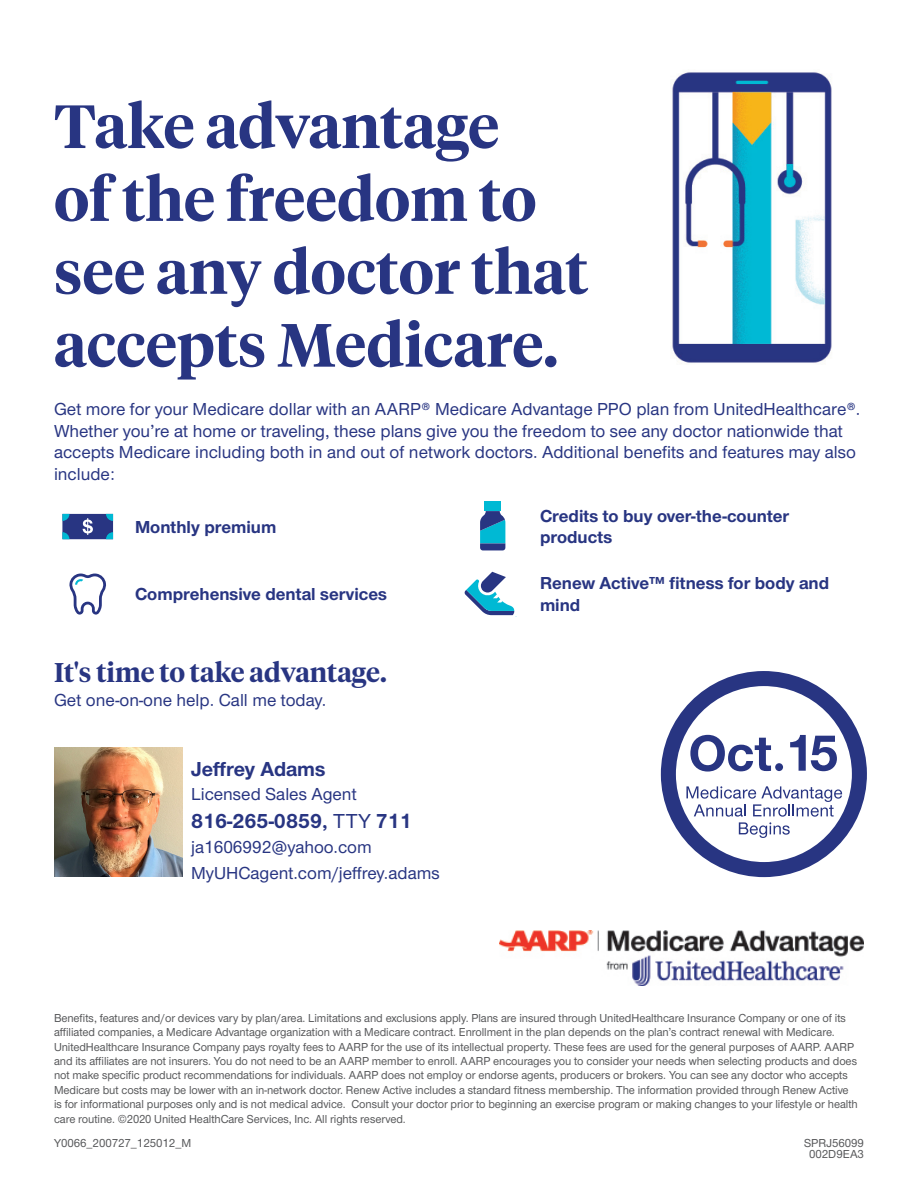
<style>
.page{position:relative;width:918px;height:1188px;background:#fff}
.page>*{position:absolute;margin:0;border:0;box-sizing:border-box;transform-origin:0 0}
.t1{font:600 60.75px/72.9px "UHC Serif Headline";color:#283582}
.t2{font:600 27px "UHC Serif Headline";color:#283582}
.t3{font:700 21px "UHC Sans";color:#283582}
.t4{font:500 18px/21.6px "UHC Sans";color:#283582}
.t5{font:700 18px/21.6px "UHC Sans";color:#283582}
.t6{font:500 12px/14.4px "UHC Sans";letter-spacing:-.005em;color:#57585a}
.s1{font-weight:500}
</style>
<div class="page">
<svg style="left:62px;top:514px;width:51px;height:25px"></svg>
<div style="left:484px;top:501px;width:17px;height:10px;background:#00b9d4"></div>
<svg style="left:480px;top:511px;width:25px;height:39px"></svg>
<svg style="left:69px;top:574px;width:37px;height:41px"></svg>
<svg style="left:464px;top:572px;width:50px;height:43px"></svg>
<svg style="left:668px;top:678px;width:192px;height:192px"></svg>
<div style="left:661px;top:671px;width:206px;height:206px;border:15px solid #283582;border-radius:50%"></div>
<svg style="left:790px;top:735px;width:47px;height:36px"></svg>
<div style="left:775px;top:763px;width:8px;height:8px;background:#283582;border-radius:50%"></div>
<svg style="left:690px;top:735px;width:81px;height:37px"></svg>
<svg style="left:686px;top:786px;width:156px;height:52px"></svg>
<img style="left:54px;top:748px;width:128px;height:128px">
<img style="left:500px;top:931px;width:364px;height:55px">
<img style="left:671px;top:72px;width:161px;height:291px">
<h1 class="t1" style="left:54px;top:87px;width:536px">Take advantage<br>of the freedom to see any doctor that accepts Medicare.</h1>
<p class="t4" style="left:54px;top:398px;width:808px">Get more for your Medicare dollar with an AARP® Medicare Advantage PPO plan from UnitedHealthcare®.<br>Whether you’re at home or traveling, these plans give you the freedom to see any doctor nationwide that accepts Medicare including both in and out of network doctors. Additional benefits and features may also include:</p>
<h3 class="t5" style="left:135px;top:515px;width:143px">Monthly premium</h3>
<h3 class="t5" style="left:540px;top:504px;width:251px">Credits to buy over-the-counter products</h3>
<h3 class="t5" style="left:135px;top:583px;width:254px">Comprehensive dental services</h3>
<h3 class="t5" style="left:540px;top:572px;width:291px">Renew Active™ fitness for body and mind</h3>
<h2 class="t2" style="left:54px;top:654px;width:334px">It's time to take advantage.</h2>
<h3 class="t4" style="left:54px;top:689px;width:274px">Get one-on-one help. Call me today.</h3>
<h3 class="t3" style="left:191px;top:755px;width:136px">Jeffrey Adams</h3>
<h3 class="t4" style="left:191px;top:782px;width:167px">Licensed Sales Agent</h3>
<h3 class="t3" style="left:191px;top:807px;width:222px">816-265-0859, <span class="s1">TTY</span> 711</h3>
<h3 class="t4" style="left:191px;top:834px;width:250px;line-height:25.7px">ja1606992@yahoo.com<br>MyUHCagent.com/jeffrey.adams</h3>
<p class="t6" style="left:54px;top:1010px;width:805px">Benefits, features and/or devices vary by plan/area. Limitations and exclusions apply. Plans are insured through UnitedHealthcare Insurance Company or one of its affiliated companies, a Medicare Advantage organization with a Medicare contract. Enrollment in the plan depends on the plan’s contract renewal with Medicare.<br>UnitedHealthcare Insurance Company pays royalty fees to AARP for the use of its intellectual property. These fees are used for the general purposes of AARP. AARP and its affiliates are not insurers. You do not need to be an AARP member to enroll. AARP encourages you to consider your needs when selecting products and does not make specific product recommendations for individuals. AARP does not employ or endorse agents, producers or brokers. You can see any doctor who accepts Medicare but costs may be lower with an in-network doctor. Renew Active includes a standard fitness membership. The information provided through Renew Active is for informational purposes only and is not medical advice. Consult your doctor prior to beginning an exercise program or making changes to your lifestyle or health care routine. ©2020 United HealthCare Services, Inc. All rights reserved.</p>
<p class="t6" style="left:54px;top:1135px;width:139px">Y0066_200727_125012_M</p>
<p class="t6" style="left:804px;top:1135px;width:61px">SPRJ56099</p>
<p class="t6" style="left:809px;top:1146px;width:56px">002D9EA3</p>
</div>
